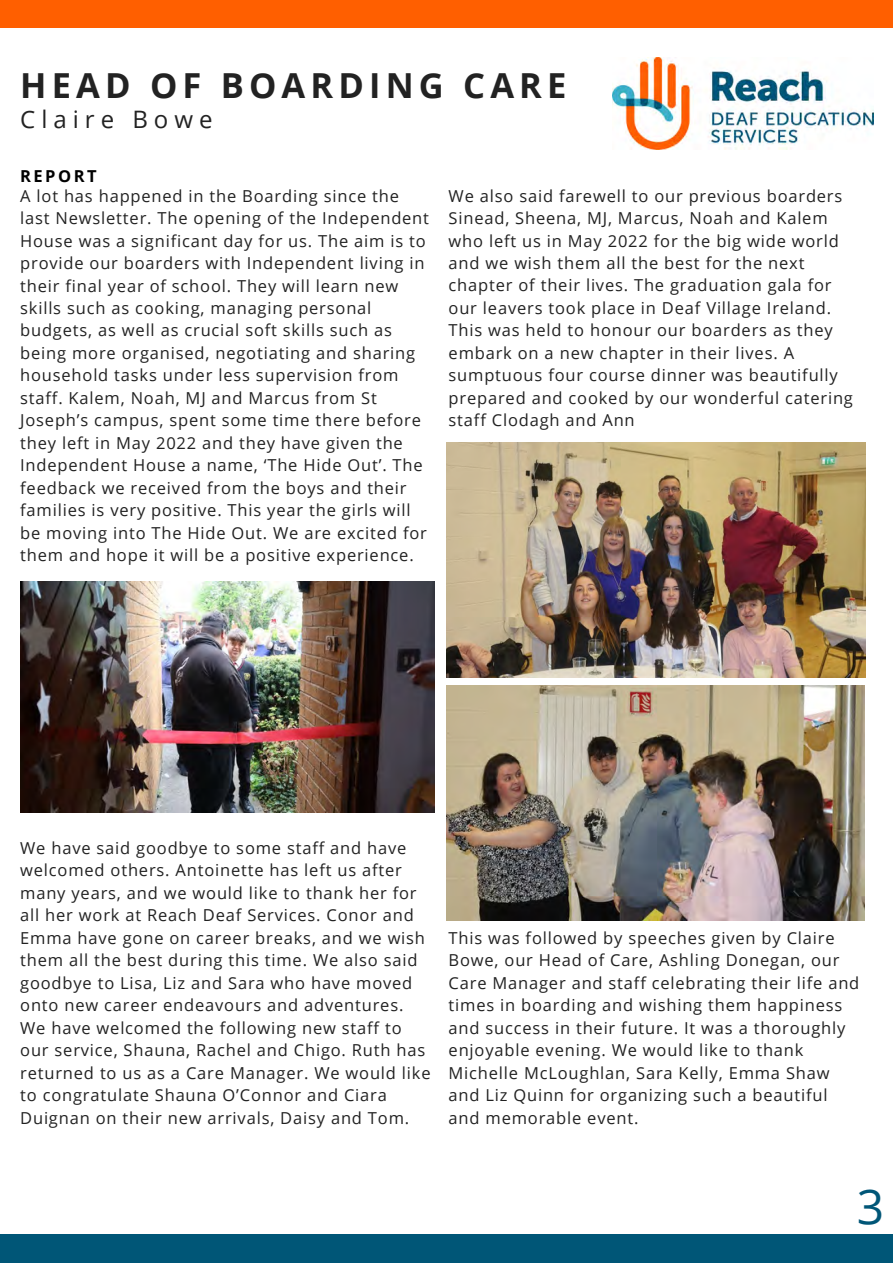
<style>
.page{position:relative;width:893px;height:1264px;background:#fff}
.page>*{position:absolute;margin:0;border:0;box-sizing:border-box;transform-origin:0 0}
.t1{font:48px "Open Sans";color:#005677}
.t2{font:700 34.5px "Open Sans";letter-spacing:.15em;color:#222}
.t3{font:24px "Open Sans";letter-spacing:.25em;color:#222}
.t4{font:16.5px/22.5px "Open Sans";letter-spacing:.05em;color:#222}
.t5{font:700 16.5px "Open Sans";letter-spacing:.15em;color:#000}
</style>
<div class="page">
<div style="left:0;top:0;width:892px;height:27px;background:#ff5f00"></div>
<div style="left:0;top:1234px;width:892px;height:28px;background:#005677"></div>
<img style="left:612px;top:57px;width:261px;height:92px">
<img style="left:20px;top:581px;width:414px;height:231px">
<img style="left:447px;top:442px;width:418px;height:235px">
<img style="left:446px;top:685px;width:418px;height:235px">
<h2 class="t2" style="left:20px;top:61px;width:547px">HEAD OF BOARDING CARE</h2>
<h3 class="t3" style="left:20px;top:102px;width:194px">Claire Bowe</h3>
<p class="t5" style="left:20px;top:165px;width:78px">REPORT</p>
<p class="t4" style="left:20px;top:184px;width:410px">A lot has happened in the Boarding since the last Newsletter. The opening of the Independent House was a significant day for us. The aim is to provide our boarders with Independent living in their final year of school. They will learn new skills such as cooking, managing personal budgets, as well as crucial soft skills such as being more organised, negotiating and sharing household tasks under less supervision from staff. Kalem, Noah, MJ and Marcus from St Joseph’s campus, spent some time there before they left in May 2022 and they have given the Independent House a name, ‘The Hide Out’. The feedback we received from the boys and their families is very positive. This year the girls will be moving into The Hide Out. We are excited for them and hope it will be a positive experience.</p>
<p class="t4" style="left:448px;top:184px;width:406px">We also said farewell to our previous boarders Sinead, Sheena, MJ, Marcus, Noah and Kalem who left us in May 2022 for the big wide world and we wish them all the best for the next chapter of their lives. The graduation gala for our leavers took place in Deaf Village Ireland.<br>This was held to honour our boarders as they embark on a new chapter in their lives. A sumptuous four course dinner was beautifully prepared and cooked by our wonderful catering staff Clodagh and Ann</p>
<p class="t4" style="left:20px;top:836px;width:412px">We have said goodbye to some staff and have welcomed others. Antoinette has left us after many years, and we would like to thank her for all her work at Reach Deaf Services. Conor and Emma have gone on career breaks, and we wish them all the best during this time. We also said goodbye to Lisa, Liz and Sara who have moved onto new career endeavours and adventures.<br>We have welcomed the following new staff to our service, Shauna, Rachel and Chigo. Ruth has returned to us as a Care Manager. We would like to congratulate Shauna O’Connor and Ciara Duignan on their new arrivals, Daisy and Tom.</p>
<p class="t4" style="left:448px;top:926px;width:412px">This was followed by speeches given by Claire Bowe, our Head of Care, Ashling Donegan, our Care Manager and staff celebrating their life and times in boarding and wishing them happiness and success in their future. It was a thoroughly enjoyable evening. We would like to thank Michelle McLoughlan, Sara Kelly, Emma Shaw and Liz Quinn for organizing such a beautiful and memorable event.</p>
<h1 class="t1" style="left:856px;top:1172px;width:29px">3</h1>
</div>
